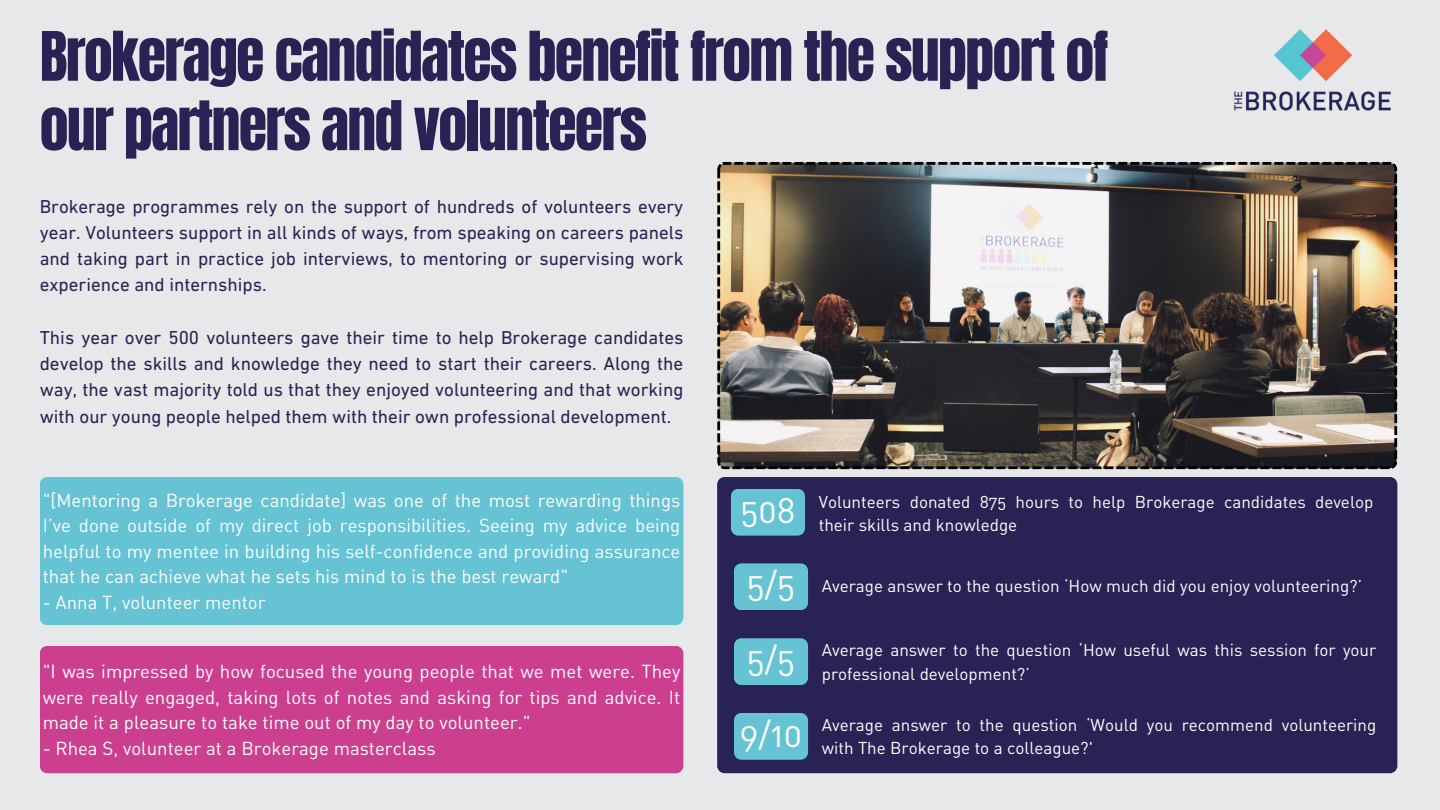
<style>
.page{position:relative;width:1440px;height:810px;background:#e6e8e9}
.page>*{position:absolute;margin:0;border:0;box-sizing:border-box;transform-origin:0 0}
.t1{font:57.9px/69.4px "Anton";letter-spacing:-.03em;color:#282354}
.t2{font:35px "DIN Regular Alternate";color:#fff}
.t3{font:19px/26.2px "DIN Next LT Pro";color:#282354;text-align:justify}
.t4{font:18.6px/25.5px "DIN Regular Alternate";color:#fff;text-align:justify}
.t5{font:17px/23.2px "DIN Regular Alternate";color:#fff}
</style>
<div class="page">
<img style="left:1234px;top:29px;width:157px;height:82px">
<div style="left:717px;top:477px;width:680px;height:296px;background:#282354"></div>
<div style="left:734px;top:563px;width:74px;height:47px;background:#65c3d4"></div>
<div style="left:734px;top:638px;width:74px;height:47px;background:#65c3d4"></div>
<div style="left:734px;top:713px;width:74px;height:47px;background:#65c3d4"></div>
<div style="left:731px;top:489px;width:74px;height:47px;background:#65c3d4"></div>
<img style="left:717px;top:162px;width:680px;height:307px">
<div style="left:40px;top:477px;width:643px;height:148px;background:#65c3d4"></div>
<div style="left:40px;top:646px;width:643px;height:127px;background:#cc3f8f"></div>
<p class="t1" style="left:40px;top:23px;width:1070px">Brokerage candidates benefit from the support of our partners and volunteers</p>
<p class="t3" style="left:40px;top:195px;width:645px">Brokerage programmes rely on the support of hundreds of volunteers every year. Volunteers support in all kinds of ways, from speaking on careers panels and taking part in practice job interviews, to mentoring or supervising work experience and internships.</p>
<p class="t3" style="left:40px;top:326px;width:645px">This year over 500 volunteers gave their time to help Brokerage candidates develop the skills and knowledge they need to start their careers. Along the way, the vast majority told us that they enjoyed volunteering and that working with our young people helped them with their own professional development.</p>
<p class="t4" style="left:43px;top:487px;width:639px">"[Mentoring a Brokerage candidate] was one of the most rewarding things I’ve done outside of my direct job responsibilities. Seeing my advice being helpful to my mentee in building his self-confidence and providing assurance that he can achieve what he sets his mind to is the best reward"</p>
<p class="t4" style="left:43px;top:589px;width:224px">- Anna T, volunteer mentor</p>
<p class="t4" style="left:43px;top:658px;width:639px">"I was impressed by how focused the young people that we met were. They were really engaged, taking lots of notes and asking for tips and advice. It made it a pleasure to take time out of my day to volunteer."</p>
<p class="t4" style="left:43px;top:735px;width:394px">- Rhea S, volunteer at a Brokerage masterclass</p>
<p class="t2" style="left:740px;top:488px;width:57px">508</p>
<p class="t5" style="left:819px;top:490px;width:556px">Volunteers donated 875 hours to help Brokerage candidates develop their skills and knowledge</p>
<p class="t2" style="left:747px;top:563px;width:50px">5/5</p>
<p class="t5" style="left:822px;top:574px;width:542px">Average answer to the question ‘How much did you enjoy volunteering?’</p>
<p class="t2" style="left:747px;top:638px;width:50px">5/5</p>
<p class="t5" style="left:822px;top:638px;width:556px">Average answer to the question ‘How useful was this session for your professional development?’</p>
<p class="t2" style="left:740px;top:712px;width:64px">9/10</p>
<p class="t5" style="left:822px;top:713px;width:556px">Average answer to the question ‘Would you recommend volunteering with The Brokerage to a colleague?'</p>
</div>
